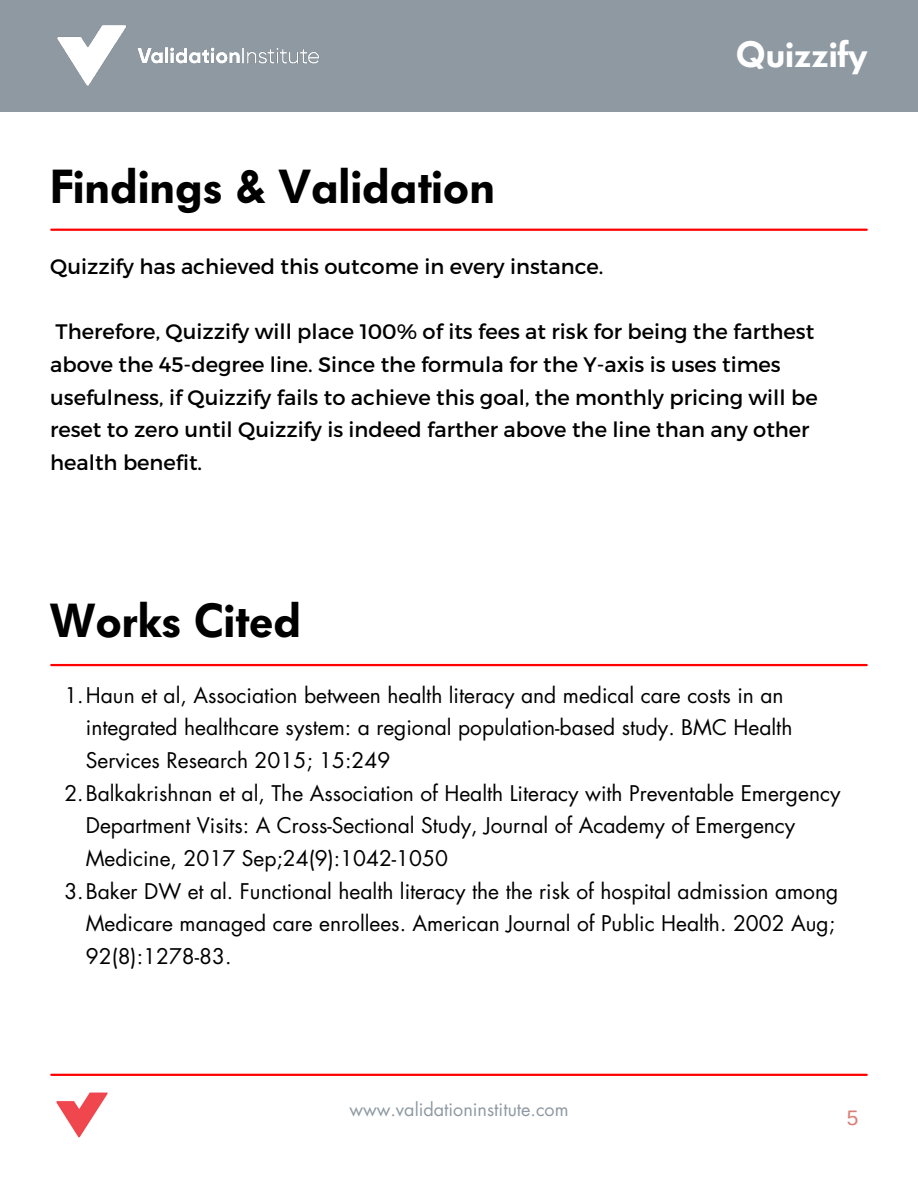
<style>
.page{position:relative;width:918px;height:1188px;background:#fff}
.page>*{position:absolute;margin:0;border:0;box-sizing:border-box;transform-origin:0 0}
.t1{font:600 47.25px "Futura BQ";color:#000}
.t2{font:600 36px "Futura BQ";color:#fff}
.t3{font:21px/32.7px "Futura LT";color:#000}
.t4{font:21px/32.7px "Montserrat";color:#000}
.t5{font:21px "Arimo";color:#d97f76}
.t6{font:18px "Futura LT";color:#8e99a2}
</style>
<div class="page">
<div style="left:0;top:0;width:918px;height:112px;background:#8e99a2"></div>
<img style="left:57px;top:25px;width:262px;height:61px">
<hr style="left:51px;top:1074px;width:816px;height:2px;background:#f00">
<img style="left:56px;top:1092px;width:52px;height:46px">
<hr style="left:51px;top:229px;width:816px;height:2px;background:#f00">
<hr style="left:51px;top:664px;width:816px;height:2px;background:#f00">
<p class="t1" style="left:50px;top:159px;width:446px">Findings &amp; Validation</p>
<h1 class="t4" style="left:50px;top:249px;width:555px">Quizzify has achieved this outcome in every instance.</h1>
<h3 class="t2" style="left:736px;top:33px;width:134px">Quizzify</h3>
<p class="t4" style="left:50px;top:315px;width:769px">Therefore, Quizzify will place 100% of its fees at risk for being the farthest above the 45-degree line. Since the formula for the Y-axis is uses times usefulness, if Quizzify fails to achieve this goal, the monthly pricing will be reset to zero until Quizzify is indeed farther above the line than any other health benefit.</p>
<p class="t1" style="left:50px;top:592px;width:252px">Works Cited</p>
<p class="t3" style="left:86px;top:679px;width:708px;text-indent:-21px">1.Haun et al, Association between health literacy and medical care costs in an integrated healthcare system: a regional population-based study. BMC Health<br>Services Research 2015; 15:249</p>
<p class="t3" style="left:86px;top:777px;width:756px;text-indent:-21px">2.Balkakrishnan et al, The Association of Health Literacy with Preventable Emergency<br>Department Visits: A Cross-Sectional Study, Journal of Academy of Emergency<br>Medicine, 2017 Sep;24(9):1042-1050</p>
<p class="t3" style="left:86px;top:875px;width:754px;text-indent:-21px">3.Baker DW et al. Functional health literacy the the risk of hospital admission among<br>Medicare managed care enrollees. American Journal of Public Health. 2002 Aug;<br>92(8):1278-83.</p>
<h1 class="t6" style="left:349px;top:1098px;width:221px">www.validationinstitute.com</h1>
<h3 class="t5" style="left:847px;top:1106px;width:13px">5</h3>
</div>
